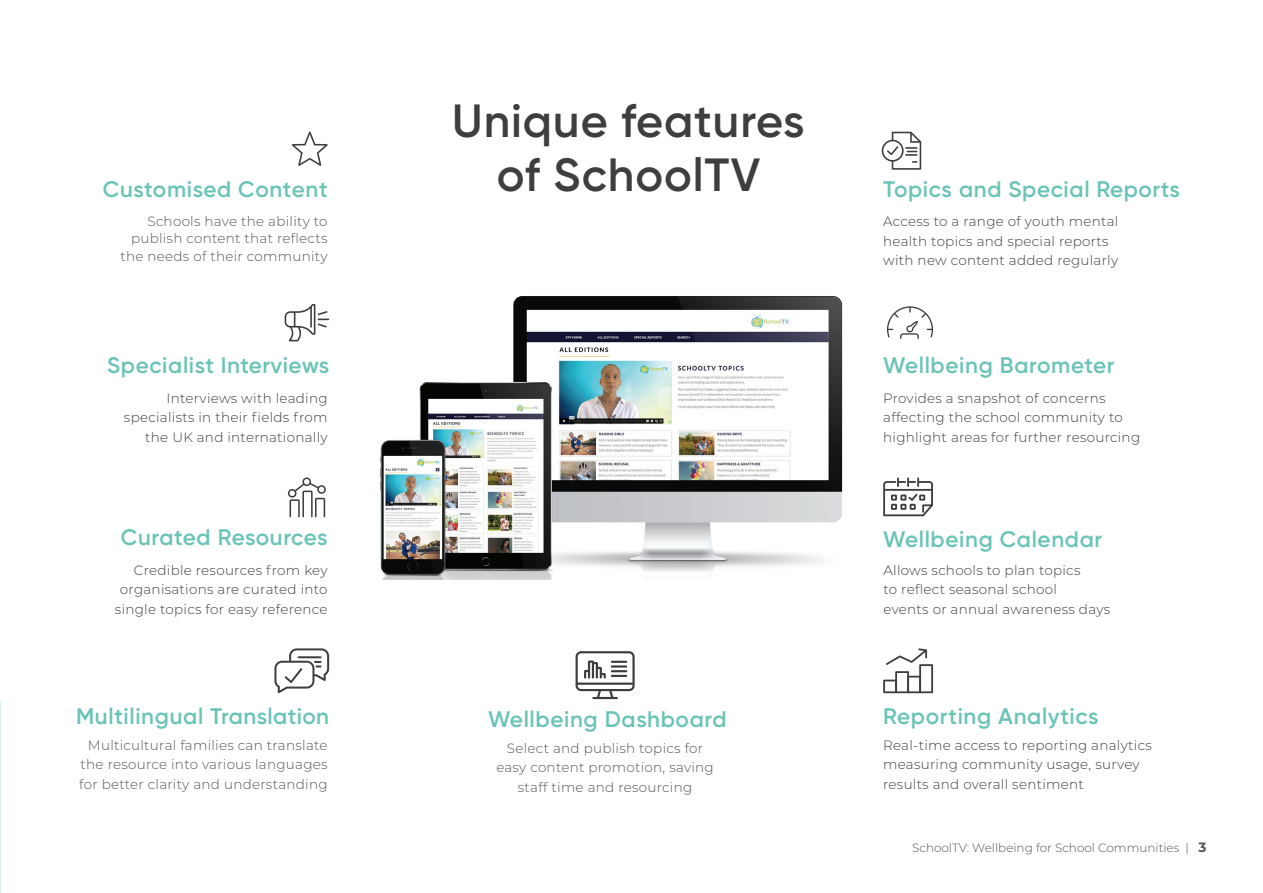
<style>
.page{position:relative;width:1263px;height:893px;background:#fff}
.page>*{position:absolute;margin:0;border:0;box-sizing:border-box;transform-origin:0 0}
.t1{font:600 46.5px/54px "Gilroy";letter-spacing:.02em;color:#3e3e3f;text-align:center}
.t2{font:600 22.5px "Gilroy";letter-spacing:.03em;color:#69c3b6}
.t3{font:300 13.5px/19.5px "Montserrat";letter-spacing:.02em;color:#3e3e3f}
.t4{font:300 13.5px/19.5px "Montserrat";letter-spacing:.02em;color:#545557;text-align:center}
.t5{font:300 12px "Montserrat";color:#545557}
.s1{font-weight:700;font-size:13.5px}
</style>
<div class="page">
<img style="left:284px;top:296px;width:559px;height:284px">
<svg style="left:575px;top:651px;width:60px;height:48px"></svg>
<svg style="left:883px;top:648px;width:50px;height:45px"></svg>
<svg style="left:882px;top:132px;width:39px;height:38px"></svg>
<svg style="left:887px;top:306px;width:46px;height:33px"></svg>
<svg style="left:883px;top:477px;width:50px;height:39px"></svg>
<svg style="left:274px;top:648px;width:55px;height:45px"></svg>
<svg style="left:288px;top:477px;width:38px;height:40px"></svg>
<svg style="left:292px;top:132px;width:36px;height:34px"></svg>
<svg style="left:285px;top:304px;width:44px;height:37px"></svg>
<img style="left:0;top:0;width:1px;height:857px">
<h2 class="t2" style="left:103px;top:175px;width:226px">Customised Content</h2>
<p class="t4" style="left:120px;top:212px;width:209px;line-height:17.2px;text-align:right">Schools have the ability to publish content that reflects the needs of their community</p>
<h2 class="t2" style="left:107px;top:351px;width:223px">Specialist Interviews</h2>
<p class="t3" style="left:124px;top:388px;width:205px;text-align:right">Interviews with leading specialists in their fields from the UK and internationally</p>
<h2 class="t2" style="left:121px;top:524px;width:208px">Curated Resources</h2>
<p class="t3" style="left:115px;top:560px;width:214px;text-align:right">Credible resources from key organisations are curated into single topics for easy reference</p>
<h2 class="t2" style="left:76px;top:702px;width:255px">Multilingual Translation</h2>
<p class="t4" style="left:79px;top:735px;width:250px;text-align:justify;text-indent:9px">Multicultural families can translate the resource into various languages for better clarity and understanding</p>
<h1 class="t1" style="left:452px;top:93px;width:354px">Unique features of SchoolTV</h1>
<h2 class="t2" style="left:488px;top:705px;width:240px">Wellbeing Dashboard</h2>
<p class="t4" style="left:496px;top:738px;width:219px">Select and publish topics for easy content promotion, saving staff time and resourcing</p>
<h2 class="t2" style="left:883px;top:175px;width:298px">Topics and Special Reports</h2>
<p class="t3" style="left:883px;top:211px;width:237px">Access to a range of youth mental health topics and special reports with new content added regularly</p>
<h2 class="t2" style="left:883px;top:351px;width:233px">Wellbeing Barometer</h2>
<p class="t3" style="left:883px;top:388px;width:258px">Provides a snapshot of concerns affecting the school community to highlight areas for further resourcing</p>
<h2 class="t2" style="left:883px;top:525px;width:221px">Wellbeing Calendar</h2>
<p class="t3" style="left:883px;top:560px;width:228px">Allows schools to plan topics<br>to reflect seasonal school<br>events or annual awareness days</p>
<h2 class="t2" style="left:883px;top:702px;width:217px">Reporting Analytics</h2>
<p class="t3" style="left:883px;top:735px;width:270px">Real-time access to reporting analytics measuring community usage, survey results and overall sentiment</p>
<p class="t5" style="left:912px;top:840px;width:296px">SchoolTV: Wellbeing for School Communities | <span class="s1">3</span></p>
</div>
